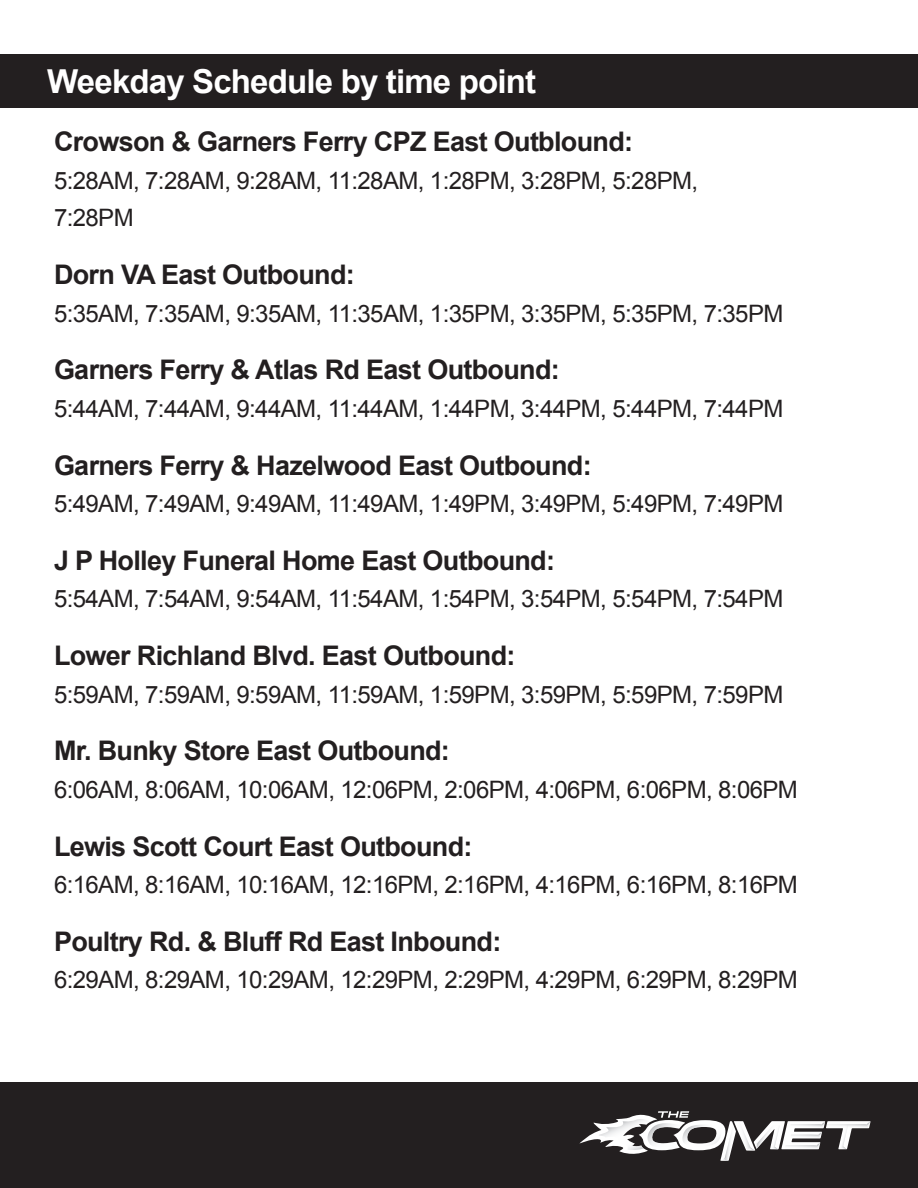
<style>
.page{position:relative;width:918px;height:1188px;background:#fff}
.page>*{position:absolute;margin:0;border:0;box-sizing:border-box;transform-origin:0 0}
.t1{font:700 33px "Arial";letter-spacing:-.025em;color:#fff}
.stops-H3{font:700 27px "Arial";letter-spacing:-.025em;color:#231f20}
.times{font:700 27px "Arial";letter-spacing:-.025em;color:#231f20}
.times-2{font:24px "Arial";letter-spacing:-.025em;color:#231f20}
</style>
<div class="page">
<div style="left:0;top:1082px;width:918px;height:106px;background:#231f20"></div>
<svg style="left:579px;top:1111px;width:292px;height:50px"></svg>
<div style="left:0;top:54px;width:918px;height:54px;background:#231f20"></div>
<h2 class="t1" style="left:47px;top:59px;width:490px">Weekday Schedule by time point</h2>
<h3 class="stops-H3" style="left:54px;top:124px;width:581px">Crowson &amp; Garners Ferry CPZ East Outblound:</h3>
<p class="times-2" style="left:54px;top:165px;width:646px">5:28AM, 7:28AM, 9:28AM, 11:28AM, 1:28PM, 3:28PM, 5:28PM,</p>
<p class="times-2" style="left:54px;top:202px;width:81px">7:28PM</p>
<p class="times" style="left:54px;top:257px;width:302px">Dorn VA East Outbound:</p>
<p class="times-2" style="left:54px;top:298px;width:731px">5:35AM, 7:35AM, 9:35AM, 11:35AM, 1:35PM, 3:35PM, 5:35PM, 7:35PM</p>
<h3 class="stops-H3" style="left:54px;top:352px;width:507px">Garners Ferry &amp; Atlas Rd East Outbound:</h3>
<p class="times-2" style="left:54px;top:393px;width:731px">5:44AM, 7:44AM, 9:44AM, 11:44AM, 1:44PM, 3:44PM, 5:44PM, 7:44PM</p>
<h3 class="stops-H3" style="left:54px;top:447px;width:539px">Garners Ferry &amp; Hazelwood East Outbound:</h3>
<p class="times-2" style="left:54px;top:488px;width:731px">5:49AM, 7:49AM, 9:49AM, 11:49AM, 1:49PM, 3:49PM, 5:49PM, 7:49PM</p>
<h3 class="stops-H3" style="left:54px;top:542px;width:503px">J P Holley Funeral Home East Outbound:</h3>
<p class="times-2" style="left:54px;top:583px;width:731px">5:54AM, 7:54AM, 9:54AM, 11:54AM, 1:54PM, 3:54PM, 5:54PM, 7:54PM</p>
<h3 class="stops-H3" style="left:54px;top:638px;width:463px">Lower Richland Blvd. East Outbound:</h3>
<p class="times-2" style="left:54px;top:679px;width:731px">5:59AM, 7:59AM, 9:59AM, 11:59AM, 1:59PM, 3:59PM, 5:59PM, 7:59PM</p>
<h3 class="stops-H3" style="left:54px;top:733px;width:397px">Mr. Bunky Store East Outbound:</h3>
<p class="times-2" style="left:54px;top:774px;width:745px">6:06AM, 8:06AM, 10:06AM, 12:06PM, 2:06PM, 4:06PM, 6:06PM, 8:06PM</p>
<h3 class="stops-H3" style="left:54px;top:828px;width:420px">Lewis Scott Court East Outbound:</h3>
<p class="times-2" style="left:54px;top:869px;width:745px">6:16AM, 8:16AM, 10:16AM, 12:16PM, 2:16PM, 4:16PM, 6:16PM, 8:16PM</p>
<h3 class="stops-H3" style="left:54px;top:923px;width:449px">Poultry Rd. &amp; Bluff Rd East Inbound:</h3>
<p class="times-2" style="left:54px;top:964px;width:745px">6:29AM, 8:29AM, 10:29AM, 12:29PM, 2:29PM, 4:29PM, 6:29PM, 8:29PM</p>
</div>
